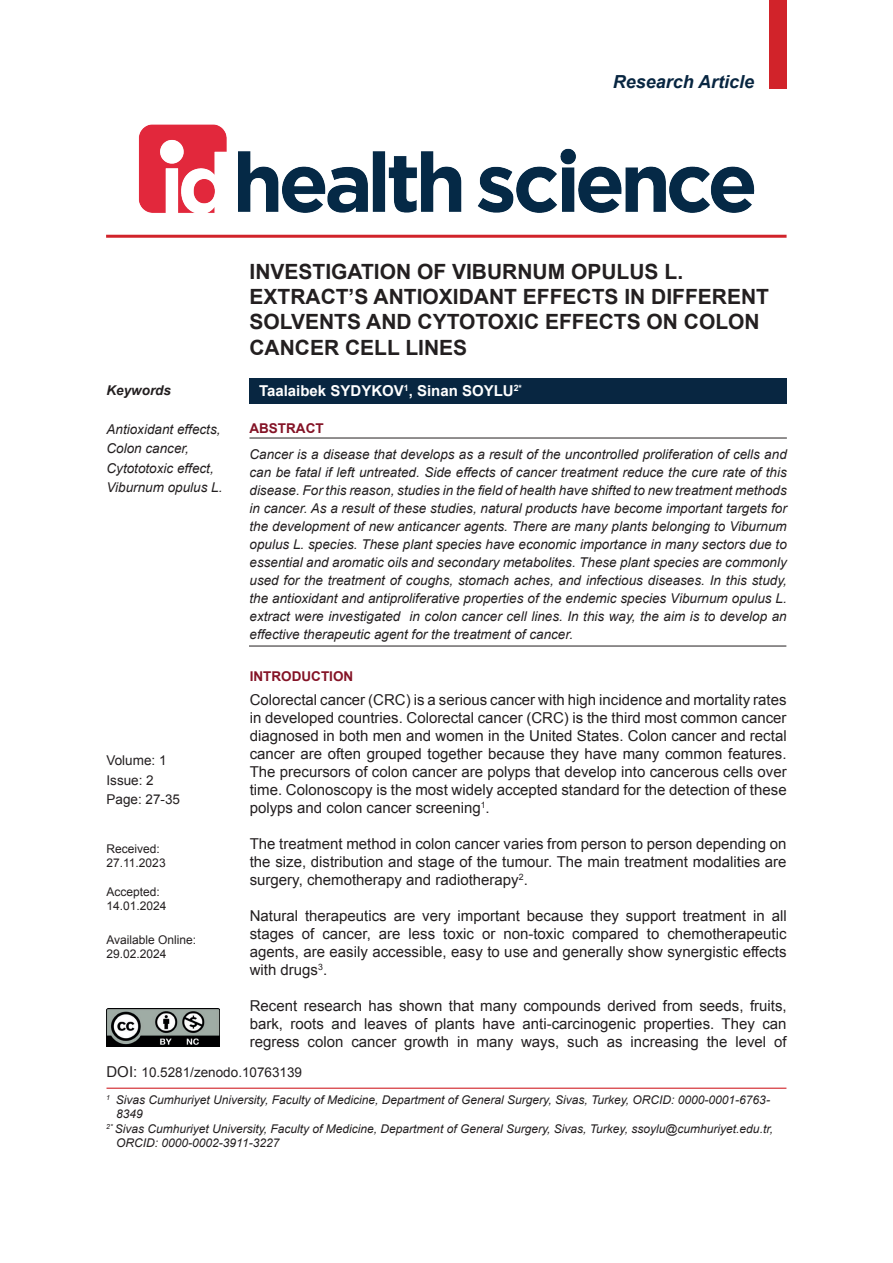
<style>
.page{position:relative;width:893px;height:1263px;background:#fff}
.page>*{position:absolute;margin:0;border:0;box-sizing:border-box;transform-origin:0 0}
.t1{font:700 21px/25.2px "Arial";color:#231f20}
.t2{font:italic 700 18px "Arial";color:#082641}
.t3{font:15px/18px "Arial";color:#231f20;text-align:justify}
.t4{font:700 15px "Arial";color:#fff}
.t5{font:italic 13.5px/18px "Arial";color:#231f20;text-align:justify}
.t6{font:13.5px/19.5px "Arial";color:#231f20}
.t7{font:700 13.5px "Arial";color:#841326}
.t8{font:italic 700 13.5px "Arial";color:#231f20}
.t9{font:italic 12px "Arial";color:#231f20}
.t10{font:12px/14.4px "Arial";color:#231f20}
.s1{font-size:15px}
</style>
<div class="page">
<img style="left:106px;top:124px;width:681px;height:111px">
<hr style="left:249px;top:438px;width:538px;height:1px;background:#231f20">
<hr style="left:249px;top:646px;width:537px;height:1px;background:#231f20">
<div style="left:249px;top:378px;width:538px;height:26px;background:#082641"></div>
<div style="left:769px;top:0;width:17px;height:89px;background:#d1232a"></div>
<hr style="left:106px;top:235px;width:681px;height:3px;background:#d1232a">
<hr style="left:106px;top:1088px;width:680px;height:1px;background:#d1232a">
<img style="left:106px;top:1008px;width:114px;height:38px">
<p class="t2" style="left:613px;top:70px;width:143px">Research Article</p>
<p class="t8" style="left:106px;top:381px;width:66px">Keywords</p>
<p class="t5" style="left:106px;top:419px;width:118px;line-height:19.5px;text-align:left">Antioxidant effects,<br>Colon cancer,<br>Cytototoxic effect,<br>Viburnum opulus L.</p>
<h1 class="t1" style="left:249px;top:260px;width:521px">INVESTIGATION OF VIBURNUM OPULUS L.<br>EXTRACT’S ANTIOXIDANT EFFECTS IN DIFFERENT SOLVENTS AND CYTOTOXIC EFFECTS ON COLON CANCER CELL LINES</h1>
<p class="t4" style="left:259px;top:381px;width:264px">Taalaibek SYDYKOV<sup>1</sup>, Sinan SOYLU<sup>2*</sup></p>
<p class="t7" style="left:249px;top:419px;width:76px">ABSTRACT</p>
<p class="t5" style="left:249px;top:445px;width:539px">Cancer is a disease that develops as a result of the uncontrolled proliferation of cells and can be fatal if left untreated. Side effects of cancer treatment reduce the cure rate of this disease. For this reason, studies in the field of health have shifted to new treatment methods in cancer. As a result of these studies, natural products have become important targets for the development of new anticancer agents. There are many plants belonging to Viburnum opulus L. species. These plant species have economic importance in many sectors due to essential and aromatic oils and secondary metabolites. These plant species are commonly used for the treatment of coughs, stomach aches, and infectious diseases. In this study, the antioxidant and antiproliferative properties of the endemic species Viburnum opulus L. extract were investigated in colon cancer cell lines. In this way, the aim is to develop an effective therapeutic agent for the treatment of cancer.</p>
<p class="t7" style="left:250px;top:667px;width:105px">INTRODUCTION</p>
<p class="t3" style="left:250px;top:690px;width:538px">Colorectal cancer (CRC) is a serious cancer with high incidence and mortality rates in developed countries. Colorectal cancer (CRC) is the third most common cancer diagnosed in both men and women in the United States. Colon cancer and rectal cancer are often grouped together because they have many common features.<br>The precursors of colon cancer are polyps that develop into cancerous cells over time. Colonoscopy is the most widely accepted standard for the detection of these polyps and colon cancer screening<sup>1</sup>.</p>
<p class="t3" style="left:250px;top:834px;width:538px">The treatment method in colon cancer varies from person to person depending on the size, distribution and stage of the tumour. The main treatment modalities are surgery, chemotherapy and radiotherapy<sup>2</sup>.</p>
<p class="t3" style="left:250px;top:906px;width:538px">Natural therapeutics are very important because they support treatment in all stages of cancer, are less toxic or non-toxic compared to chemotherapeutic agents, are easily accessible, easy to use and generally show synergistic effects with drugs<sup>3</sup>.</p>
<p class="t3" style="left:250px;top:996px;width:538px">Recent research has shown that many compounds derived from seeds, fruits, bark, roots and leaves of plants have anti-carcinogenic properties. They can regress colon cancer growth in many ways, such as increasing the level of</p>
<p class="t6" style="left:106px;top:1062px;width:197px"><span class="s1">DOI:</span> 10.5281/zenodo.10763139</p>
<p class="t6" style="left:106px;top:751px;width:75px">Volume: 1<br>Issue: 2<br>Page: 27-35</p>
<p class="t10" style="left:106px;top:841px;width:61px">Received:<br>27.11.2023</p>
<p class="t10" style="left:106px;top:884px;width:62px">Accepted:<br>14.01.2024</p>
<p class="t10" style="left:106px;top:933px;width:91px">Available Online:<br>29.02.2024</p>
<p class="t9" style="left:106px;top:1092px;width:665px"><sup>1</sup> Sivas Cumhuriyet University, Faculty of Medicine, Department of General Surgery, Sivas, Turkey, ORCID: 0000-0001-6763-</p>
<p class="t9" style="left:116px;top:1106px;width:28px">8349</p>
<p class="t9" style="left:106px;top:1120px;width:668px"><sup>2*</sup> Sivas Cumhuriyet University, Faculty of Medicine, Department of General Surgery, Sivas, Turkey, ssoylu@cumhuriyet.edu.tr,</p>
<p class="t9" style="left:116px;top:1135px;width:165px">ORCID: 0000-0002-3911-3227</p>
</div>
